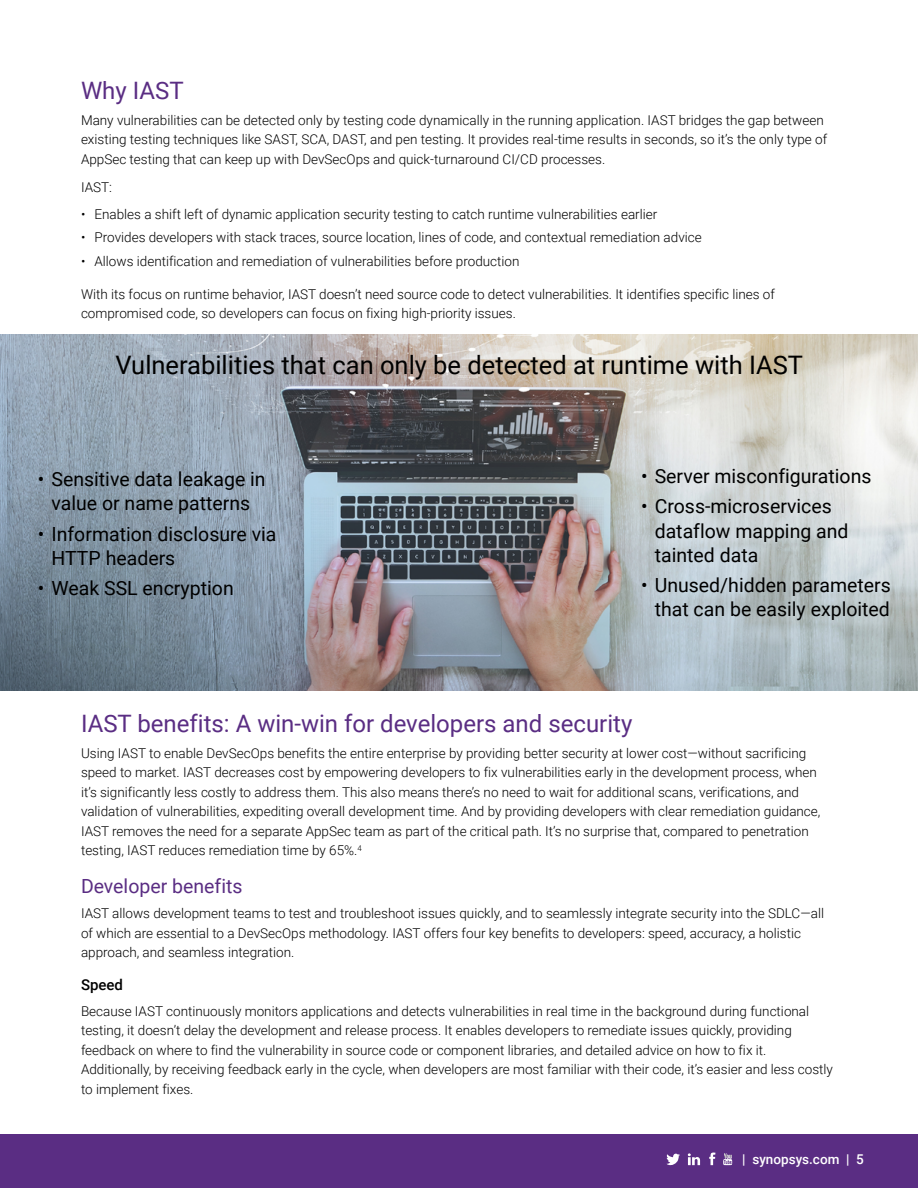
<style>
.page{position:relative;width:918px;height:1188px;background:#fff}
.page>*{position:absolute;margin:0;border:0;box-sizing:border-box;transform-origin:0 0}
.t1{font:25.5px "Roboto";color:#000}
.t2{font:24px "Roboto";color:#5a2d83}
.t3{font:19.5px/24px "Roboto";color:#000}
.t4{font:19.5px "Roboto";color:#5a2d83}
.t5{font:500 15px "Roboto";color:#000}
.t6{font:300 13.5px/19.5px "Roboto";color:#000}
.t7{font:500 13.5px "Roboto";color:#fff}
</style>
<div class="page">
<div style="left:0;top:1134px;width:918px;height:54px;background:#5a2d83"></div>
<svg style="left:667px;top:1153px;width:13px;height:12px"></svg>
<svg style="left:709px;top:1152px;width:7px;height:13px"></svg>
<svg style="left:723px;top:1153px;width:9px;height:12px"></svg>
<svg style="left:688px;top:1153px;width:12px;height:12px"></svg>
<img style="left:0;top:335px;width:918px;height:355px">
<h2 class="t2" style="left:81px;top:74px;width:104px">Why IAST</h2>
<p class="t6" style="left:81px;top:110px;width:748px">Many vulnerabilities can be detected only by testing code dynamically in the running application. IAST bridges the gap between existing testing techniques like SAST, SCA, DAST, and pen testing. It provides real-time results in seconds, so it’s the only type of<br>AppSec testing that can keep up with DevSecOps and quick-turnaround CI/CD processes.</p>
<p class="t6" style="left:81px;top:177px;width:33px">IAST:</p>
<p class="t6" style="left:81px;top:204px;width:578px">• Enables a shift left of dynamic application security testing to catch runtime vulnerabilities earlier</p>
<p class="t6" style="left:81px;top:227px;width:622px">• Provides developers with stack traces, source location, lines of code, and contextual remediation advice</p>
<p class="t6" style="left:81px;top:251px;width:440px">• Allows identification and remediation of vulnerabilities before production</p>
<p class="t6" style="left:81px;top:284px;width:696px">With its focus on runtime behavior, IAST doesn’t need source code to detect vulnerabilities. It identifies specific lines of compromised code, so developers can focus on fixing high-priority issues.</p>
<h1 class="t1" style="left:115px;top:347px;width:689px">Vulnerabilities that can only be detected at runtime with IAST</h1>
<h3 class="t3" style="left:38px;top:466px;width:229px;text-align:center">• Sensitive data leakage in value or name patterns</h3>
<h3 class="t3" style="left:51px;top:521px;width:227px;text-indent:-13px">• Information disclosure via<br>HTTP headers</h3>
<h3 class="t3" style="left:38px;top:576px;width:197px">• Weak SSL encryption</h3>
<h3 class="t3" style="left:641px;top:463px;width:232px">• Server misconfigurations</h3>
<h3 class="t3" style="left:655px;top:494px;width:195px;text-indent:-13px">• Cross-microservices dataflow mapping and tainted data</h3>
<h3 class="t3" style="left:641px;top:573px;width:251px;text-align:right">• Unused/hidden parameters that can be easily exploited</h3>
<h2 class="t2" style="left:81px;top:707px;width:553px">IAST benefits: A win-win for developers and security</h2>
<p class="t6" style="left:81px;top:743px;width:741px">Using IAST to enable DevSecOps benefits the entire enterprise by providing better security at lower cost—without sacrificing speed to market. IAST decreases cost by empowering developers to fix vulnerabilities early in the development process, when it’s significantly less costly to address them. This also means there’s no need to wait for additional scans, verifications, and validation of vulnerabilities, expediting overall development time. And by providing developers with clear remediation guidance, IAST removes the need for a separate AppSec team as part of the critical path. It’s no surprise that, compared to penetration testing, IAST reduces remediation time by 65%.<sup>4</sup></p>
<h3 class="t4" style="left:81px;top:872px;width:163px">Developer benefits</h3>
<p class="t6" style="left:81px;top:903px;width:745px">IAST allows development teams to test and troubleshoot issues quickly, and to seamlessly integrate security into the SDLC—all of which are essential to a DevSecOps methodology. IAST offers four key benefits to developers: speed, accuracy, a holistic approach, and seamless integration.</p>
<p class="t5" style="left:81px;top:974px;width:44px">Speed</p>
<p class="t6" style="left:81px;top:1001px;width:754px">Because IAST continuously monitors applications and detects vulnerabilities in real time in the background during functional testing, it doesn’t delay the development and release process. It enables developers to remediate issues quickly, providing feedback on where to find the vulnerability in source code or component libraries, and detailed advice on how to fix it.<br>Additionally, by receiving feedback early in the cycle, when developers are most familiar with their code, it’s easier and less costly to implement fixes.</p>
<p class="t7" style="left:742px;top:1149px;width:123px">| synopsys.com | 5</p>
</div>
